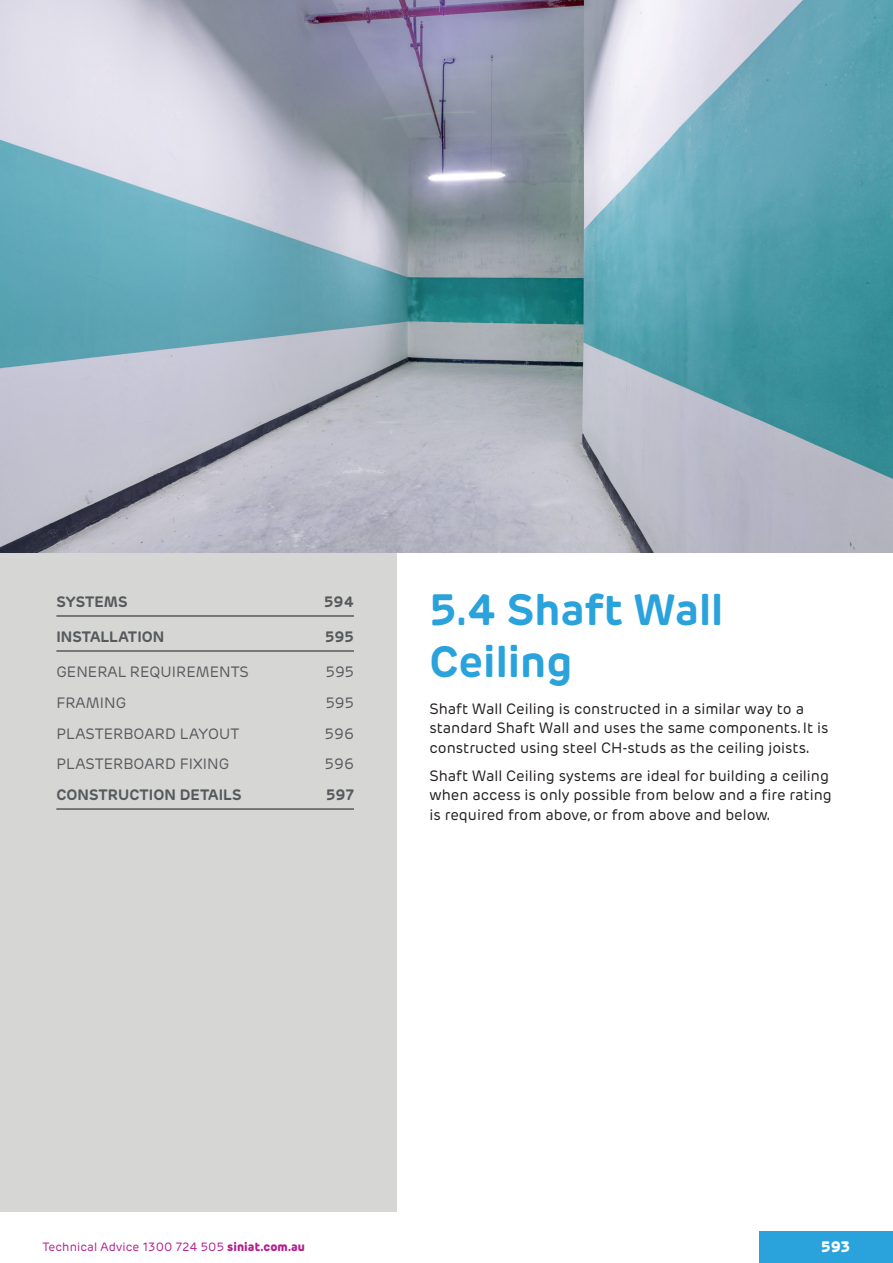
<style>
.page{position:relative;width:893px;height:1263px;background:#fff}
.page>*{position:absolute;margin:0;border:0;box-sizing:border-box;transform-origin:0 0}
.t1{font:700 43.5px/52.2px "Rubrik Edge New";color:#2aa2db}
.t2{font:15px/19.5px "Rubrik Edge New";color:#231f20}
.t3{font:15px "Rubrik Edge New";letter-spacing:.005em;color:#575a5d}
.t4{font:700 15px "Rubrik Edge New";letter-spacing:.005em;color:#575a5d}
.t5{font:800 15px "Rubrik Edge New";color:#fff}
.t6{font:12px "Rubrik Edge New";letter-spacing:.01em;color:#b41e8d}
.s1{font-weight:800}
</style>
<div class="page">
<div style="left:759px;top:1232px;width:134px;height:31px;background:#2aa2db"></div>
<div style="left:0;top:553px;width:396px;height:659px;background:#d6d6d4"></div>
<hr style="left:56px;top:615px;width:298px;height:2px;background:#575a5d">
<hr style="left:56px;top:650px;width:298px;height:2px;background:#575a5d">
<hr style="left:56px;top:808px;width:298px;height:2px;background:#575a5d">
<img style="left:0;top:0;width:893px;height:553px">
<p class="t4" style="left:56px;top:592px;width:73px">SYSTEMS</p>
<p class="t4" style="left:324px;top:592px;width:31px">594</p>
<p class="t4" style="left:56px;top:627px;width:110px">INSTALLATION</p>
<p class="t4" style="left:325px;top:627px;width:30px">595</p>
<p class="t3" style="left:56px;top:663px;width:194px">GENERAL REQUIREMENTS</p>
<p class="t3" style="left:326px;top:663px;width:30px">595</p>
<p class="t3" style="left:56px;top:694px;width:71px">FRAMING</p>
<p class="t3" style="left:326px;top:694px;width:30px">595</p>
<p class="t3" style="left:56px;top:724px;width:185px">PLASTERBOARD LAYOUT</p>
<p class="t3" style="left:325px;top:724px;width:30px">596</p>
<p class="t3" style="left:56px;top:755px;width:174px">PLASTERBOARD FIXING</p>
<p class="t3" style="left:325px;top:755px;width:30px">596</p>
<p class="t4" style="left:56px;top:785px;width:187px">CONSTRUCTION DETAILS</p>
<p class="t4" style="left:326px;top:785px;width:29px">597</p>
<h1 class="t1" style="left:429px;top:584px;width:295px">5.4 Shaft Wall<br>Ceiling</h1>
<p class="t2" style="left:429px;top:699px;width:401px">Shaft Wall Ceiling is constructed in a similar way to a standard Shaft Wall and uses the same components. It is constructed using steel CH-studs as the ceiling joists.</p>
<p class="t2" style="left:429px;top:766px;width:404px">Shaft Wall Ceiling systems are ideal for building a ceiling when access is only possible from below and a fire rating is required from above, or from above and below.</p>
<p class="t6" style="left:43px;top:1239px;width:264px">Technical Advice 1300 724 505 <span class="s1">siniat.com.au</span></p>
<p class="t5" style="left:821px;top:1237px;width:31px">593</p>
</div>
